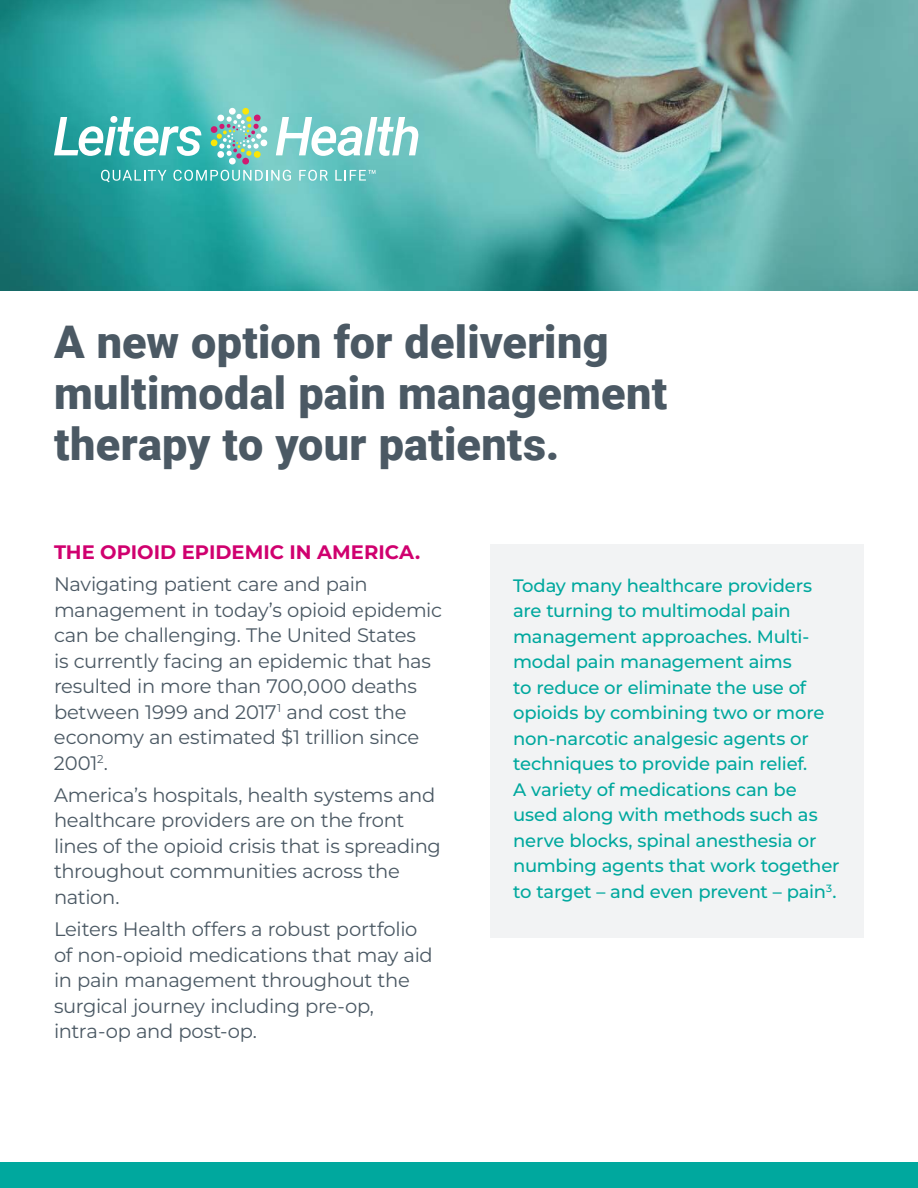
<style>
.page{position:relative;width:918px;height:1188px;background:#fff}
.page>*{position:absolute;margin:0;border:0;box-sizing:border-box;transform-origin:0 0}
.DARK_GRAY_headline{font:900 45px/51px "Roboto";letter-spacing:.005em;color:#4b5964}
.MONTSERRAT_body_text{font:19.5px/25.5px "Montserrat";letter-spacing:-.015em;color:#4b5964}
.MAGENTA_subhead{font:700 19.5px "Montserrat";color:#d0006f}
.callout_text{font:500 18px/25.5px "Montserrat";letter-spacing:-.01em;color:#00a89e}
</style>
<div class="page">
<div style="left:490px;top:545px;width:374px;height:393px;background:#f2f3f4"></div>
<div style="left:0;top:1162px;width:918px;height:26px;background:#00a89e"></div>
<img style="left:0;top:0;width:918px;height:290px">
<svg style="left:54px;top:108px;width:364px;height:74px"></svg>
<p class="DARK_GRAY_headline" style="left:54px;top:315px;width:615px">A new option for delivering multimodal pain management therapy to your patients.</p>
<p class="MAGENTA_subhead" style="left:54px;top:539px;width:368px">THE OPIOID EPIDEMIC IN AMERICA.</p>
<p class="MONTSERRAT_body_text" style="left:54px;top:571px;width:390px">Navigating patient care and pain management in today’s opioid epidemic can be challenging. The United States<br>is currently facing an epidemic that has resulted in more than 700,000 deaths between 1999 and 2017<sup>1</sup> and cost the economy an estimated $1 trillion since 2001<sup>2</sup>.</p>
<p class="MONTSERRAT_body_text" style="left:54px;top:782px;width:388px">America’s hospitals, health systems and healthcare providers are on the front lines of the opioid crisis that is spreading throughout communities across the nation.</p>
<p class="MONTSERRAT_body_text" style="left:54px;top:916px;width:380px">Leiters Health offers a robust portfolio of non-opioid medications that may aid in pain management throughout the surgical journey including pre-op, intra-op and post-op.</p>
<p class="callout_text" style="left:513px;top:572px;width:328px">Today many healthcare providers are turning to multimodal pain management approaches. Multi&shy;modal pain management aims<br>to reduce or eliminate the use of opioids by combining two or more non-narcotic analgesic agents or techniques to provide pain relief.<br>A variety of medications can be used along with methods such as nerve blocks, spinal anesthesia or numbing agents that work together to target – and even prevent – pain<sup>3</sup>.</p>
</div>
